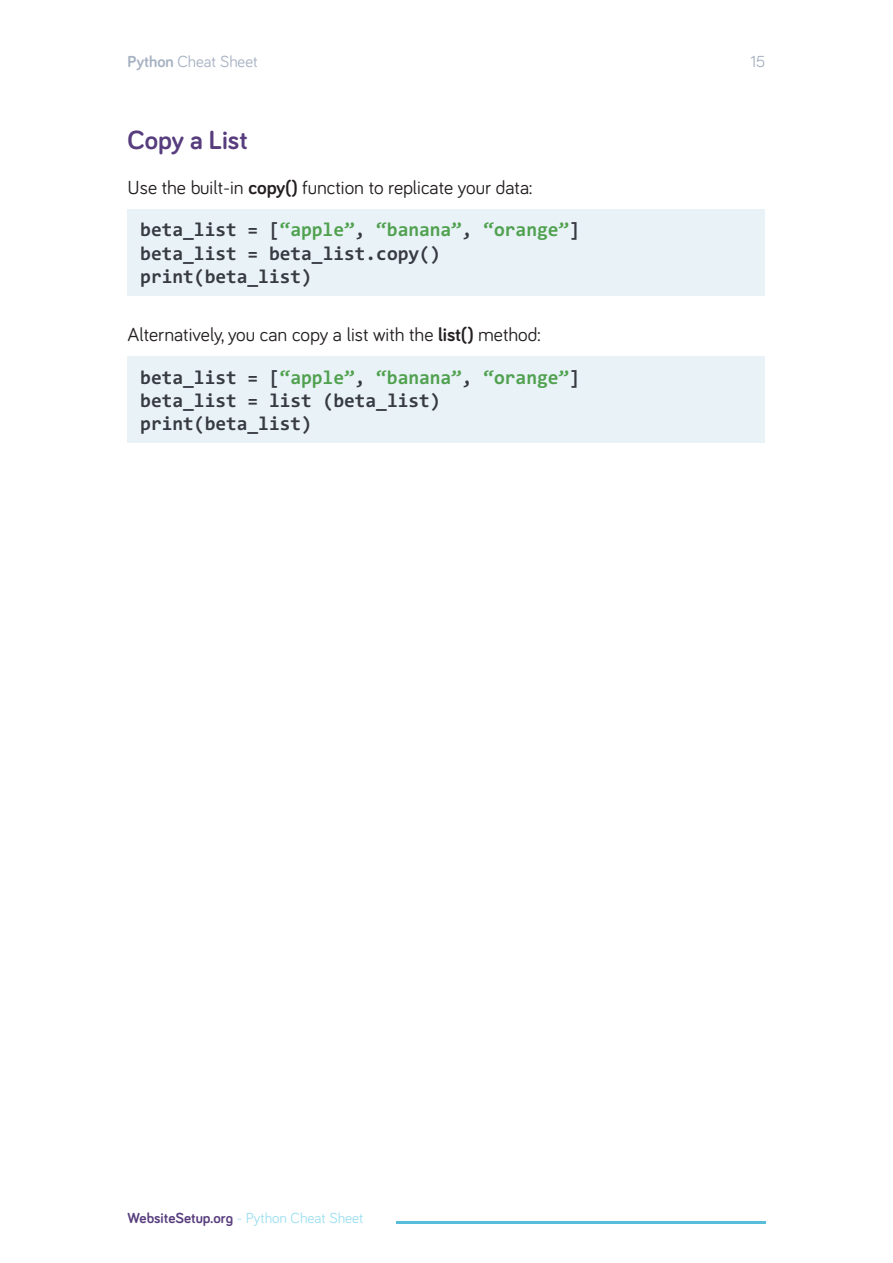
<style>
.page{position:relative;width:893px;height:1263px;background:#fff}
.page>*{position:absolute;margin:0;border:0;box-sizing:border-box;transform-origin:0 0}
.Heading_2{font:700 27px "Bariol";color:#573d7d}
.t1{font:700 19.5px/23.4px "Consolas";color:#383a42}
.Body_1_-_big_space{font:19.5px "Bariol";color:#231f20}
.t2{font:16.5px "Bariol";color:#a6b1c2}
.t3{font:15px "Bariol";color:#9ddff1}
.s1{font-weight:700}
.s2{color:#50a14f}
.s3{font-weight:700;color:#573d7d}
</style>
<div class="page">
<div style="left:128px;top:209px;width:637px;height:87px;background:#e8f2f7"></div>
<div style="left:128px;top:356px;width:637px;height:87px;background:#e8f2f7"></div>
<hr style="left:396px;top:1221px;width:369px;height:2px;background:#57bddb">
<p class="t2" style="left:128px;top:51px;width:132px"><span class="s1">Python</span> Cheat Sheet</p>
<p class="t2" style="left:750px;top:51px;width:16px">15</p>
<p class="Heading_2" style="left:128px;top:121px;width:122px">Copy a List</p>
<p class="Body_1_-_big_space" style="left:128px;top:174px;width:406px">Use the built-in <span class="s1">copy()</span> function to replicate your data:</p>
<p class="t1" style="left:140px;top:218px;width:441px">beta_list = [<span class="s2">“apple”</span>, <span class="s2">“banana”</span>, <span class="s2">“orange”</span>] beta_list = beta_list.copy() print(beta_list)</p>
<p class="Body_1_-_big_space" style="left:128px;top:321px;width:415px">Alternatively, you can copy a list with the <span class="s1">list()</span> method:</p>
<p class="t1" style="left:140px;top:365px;width:441px">beta_list = [<span class="s2">“apple”</span>, <span class="s2">“banana”</span>, <span class="s2">“orange”</span>] beta_list = list (beta_list) print(beta_list)</p>
<p class="t3" style="left:128px;top:1208px;width:237px"><span class="s3">WebsiteSetup.org</span> - Python Cheat Sheet</p>
</div>
